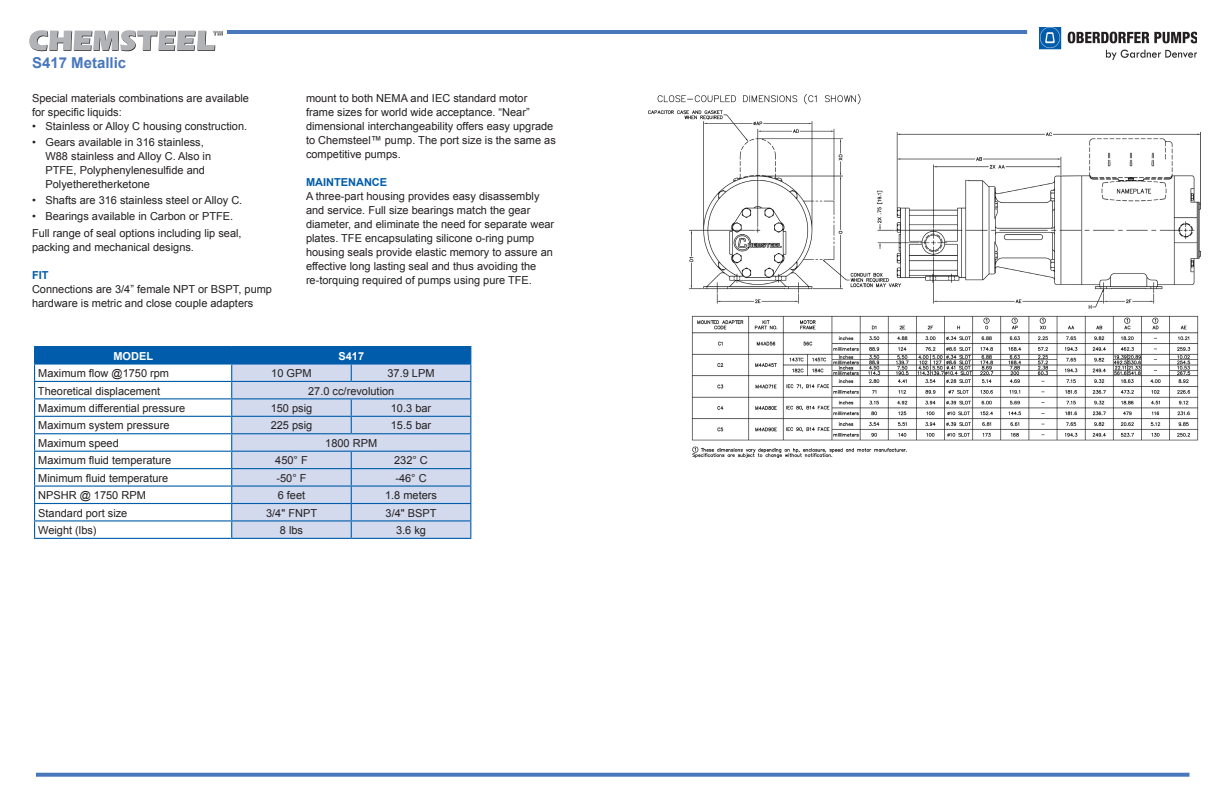
<style>
.page{position:relative;width:1224px;height:792px;background:#fff}
.page>*{position:absolute;margin:0;border:0;box-sizing:border-box;transform-origin:0 0}
.t1{font:700 15px "Arial";color:#4877bb}
.Bullets{font:11px/14px "Arial";color:#231f20}
.t2{font:700 11px "Arial";color:#015dab}
.t3{font:700 11px "Arial";color:#fff}
</style>
<div class="page">
<hr style="left:27px;top:30px;width:1000px;height:4px;background:#4877bb">
<svg style="left:36px;top:773px;width:1154px;height:4px;background:#5580bf"></svg>
<div style="left:27px;top:27px;width:199px;height:27px;background:#fff"></div>
<svg style="left:29px;top:30px;width:194px;height:21px"></svg>
<img style="left:1039px;top:27px;width:158px;height:32px">
<hr style="left:34px;top:346px;width:198px;height:1px;background:#015dab">
<hr style="left:232px;top:346px;width:119px;height:1px;background:#015dab">
<hr style="left:351px;top:346px;width:120px;height:1px;background:#015dab">
<hr style="left:34px;top:538px;width:198px;height:1px;background:#015dab">
<hr style="left:232px;top:538px;width:119px;height:1px;background:#015dab">
<hr style="left:351px;top:538px;width:120px;height:1px;background:#015dab">
<svg style="left:34px;top:347px;width:437px;height:191px"></svg>
<img style="left:648px;top:94px;width:553px;height:363px">
<p class="t1" style="left:32px;top:53px;width:96px">S417 Metallic</p>
<p class="Bullets" style="left:32px;top:91px;width:219px">Special materials combinations are available for specific liquids:</p>
<p class="Bullets" style="left:32px;top:119px;width:217px">• Stainless or Alloy C housing construction.</p>
<p class="Bullets" style="left:45px;top:135px;width:167px;text-indent:-13px">• Gears available in 316 stainless,<br>W88 stainless and Alloy C. Also in<br>PTFE, Polyphenylenesulfide and<br>Polyetheretherketone</p>
<p class="Bullets" style="left:32px;top:194px;width:212px">• Shafts are 316 stainless steel or Alloy C.</p>
<p class="Bullets" style="left:32px;top:210px;width:203px">• Bearings available in Carbon or PTFE.</p>
<p class="Bullets" style="left:32px;top:226px;width:211px">Full range of seal options including lip seal, packing and mechanical designs.</p>
<p class="t2" style="left:32px;top:267px;width:18px">FIT</p>
<p class="Bullets" style="left:32px;top:282px;width:242px">Connections are 3/4” female NPT or BSPT, pump hardware is metric and close couple adapters</p>
<p class="Bullets" style="left:306px;top:91px;width:251px">mount to both NEMA and IEC standard motor frame sizes for world wide acceptance. “Near” dimensional interchangeability offers easy upgrade to Chemsteel™ pump. The port size is the same as competitive pumps.</p>
<p class="t2" style="left:306px;top:175px;width:83px">MAINTENANCE</p>
<p class="Bullets" style="left:306px;top:189px;width:250px">A three-part housing provides easy disassembly and service. Full size bearings match the gear diameter, and eliminate the need for separate wear plates. TFE encapsulating silicone o-ring pump housing seals provide elastic memory to assure an effective long lasting seal and thus avoiding the re-torquing required of pumps using pure TFE.</p>
<p class="t3" style="left:113px;top:348px;width:41px">MODEL</p>
<p class="t3" style="left:338px;top:348px;width:27px">S417</p>
<p class="Bullets" style="left:38px;top:366px;width:132px">Maximum flow @1750 rpm</p>
<p class="Bullets" style="left:271px;top:366px;width:42px">10 GPM</p>
<p class="Bullets" style="left:388px;top:366px;width:49px">37.9 LPM</p>
<p class="Bullets" style="left:38px;top:384px;width:124px">Theoretical displacement</p>
<p class="Bullets" style="left:308px;top:384px;width:88px">27.0 cc/revolution</p>
<p class="Bullets" style="left:38px;top:401px;width:149px">Maximum differential pressure</p>
<p class="Bullets" style="left:271px;top:401px;width:43px">150 psig</p>
<p class="Bullets" style="left:391px;top:401px;width:42px">10.3 bar</p>
<p class="Bullets" style="left:38px;top:419px;width:133px">Maximum system pressure</p>
<p class="Bullets" style="left:271px;top:419px;width:43px">225 psig</p>
<p class="Bullets" style="left:391px;top:419px;width:42px">15.5 bar</p>
<p class="Bullets" style="left:38px;top:436px;width:82px">Maximum speed</p>
<p class="Bullets" style="left:325px;top:436px;width:53px">1800 RPM</p>
<p class="Bullets" style="left:38px;top:454px;width:135px">Maximum fluid temperature</p>
<p class="Bullets" style="left:275px;top:454px;width:34px">450° F</p>
<p class="Bullets" style="left:394px;top:454px;width:35px">232° C</p>
<p class="Bullets" style="left:38px;top:471px;width:132px">Minimum fluid temperature</p>
<p class="Bullets" style="left:276px;top:471px;width:32px">-50° F</p>
<p class="Bullets" style="left:395px;top:471px;width:33px">-46° C</p>
<p class="Bullets" style="left:38px;top:488px;width:109px">NPSHR @ 1750 RPM</p>
<p class="Bullets" style="left:278px;top:488px;width:29px">6 feet</p>
<p class="Bullets" style="left:385px;top:488px;width:53px">1.8 meters</p>
<p class="Bullets" style="left:38px;top:506px;width:91px">Standard port size</p>
<p class="Bullets" style="left:266px;top:506px;width:52px">3/4" FNPT</p>
<p class="Bullets" style="left:386px;top:506px;width:52px">3/4" BSPT</p>
<p class="Bullets" style="left:38px;top:523px;width:60px">Weight (lbs)</p>
<p class="Bullets" style="left:280px;top:523px;width:25px">8 lbs</p>
<p class="Bullets" style="left:396px;top:523px;width:31px">3.6 kg</p>
</div>
